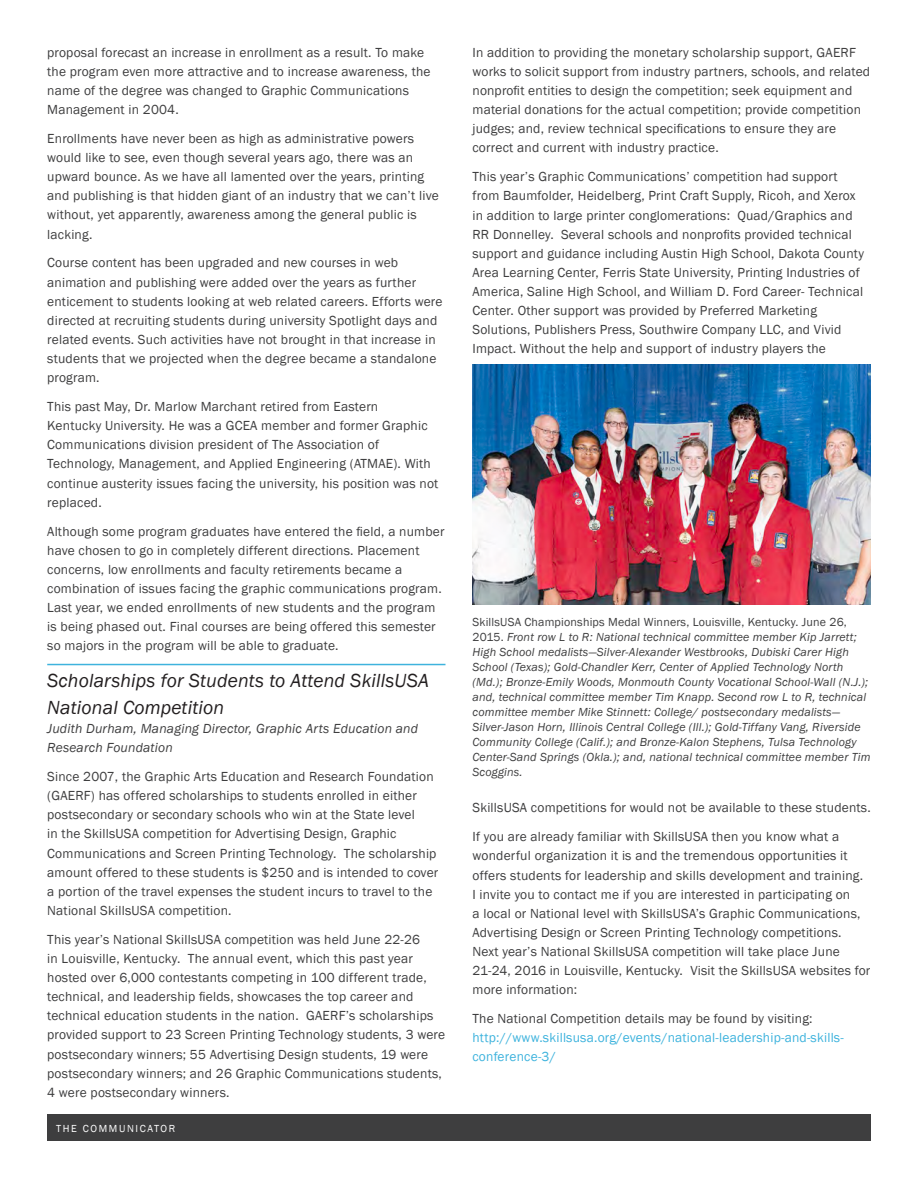
<style>
.page{position:relative;width:918px;height:1188px;background:#fff}
.page>*{position:absolute;margin:0;border:0;box-sizing:border-box;transform-origin:0 0}
.t1{font:italic 19.5px/27px "Franklin Gothic";letter-spacing:.01em;color:#231f20}
.t2{font:13.5px/19.2px "Franklin Gothic";letter-spacing:.015em;color:#3e3e3f}
.t3{font:13.5px/19.2px "Franklin Gothic";letter-spacing:.015em;color:#3eb3dd}
.t4{font:italic 13.5px/19.2px "Franklin Gothic";letter-spacing:.015em;color:#3e3e3f}
.t5{font:italic 12px/15px "Franklin Gothic";letter-spacing:.015em;color:#3e3e3f}
.t6{font:10.5px "Franklin Gothic";letter-spacing:.155em;color:#fff}
.s1{font-style:normal}
.s2{color:#3e3e3f}
</style>
<div class="page">
<div style="left:47px;top:1115px;width:824px;height:26px;background:#3e3e3f"></div>
<hr style="left:47px;top:664px;width:399px;height:1px;background:#3eb3dd">
<img style="left:472px;top:365px;width:399px;height:239px">
<p class="t2" style="left:47px;top:43px;width:385px">proposal forecast an increase in enrollment as a result. To make the program even more attractive and to increase awareness, the name of the degree was changed to Graphic Communications Management in 2004.</p>
<p class="t2" style="left:47px;top:129px;width:393px">Enrollments have never been as high as administrative powers would like to see, even though several years ago, there was an upward bounce. As we have all lamented over the years, printing and publishing is that hidden giant of an industry that we can’t live without, yet apparently, awareness among the general public is lacking.</p>
<p class="t2" style="left:47px;top:254px;width:397px">Course content has been upgraded and new courses in web animation and publishing were added over the years as further enticement to students looking at web related careers. Efforts were directed at recruiting students during university Spotlight days and related events. Such activities have not brought in that increase in students that we projected when the degree became a standalone program.</p>
<p class="t2" style="left:47px;top:397px;width:393px">This past May, Dr. Marlow Marchant retired from Eastern<br>Kentucky University. He was a GCEA member and former Graphic Communications division president of The Association of Technology, Management, and Applied Engineering (ATMAE). With continue austerity issues facing the university, his position was not replaced.</p>
<p class="t2" style="left:47px;top:522px;width:399px">Although some program graduates have entered the field, a number have chosen to go in completely different directions. Placement concerns, low enrollments and faculty retirements became a combination of issues facing the graphic communications program.<br>Last year, we ended enrollments of new students and the program is being phased out. Final courses are being offered this semester so majors in the program will be able to graduate.</p>
<p class="t1" style="left:47px;top:667px;width:383px">Scholarships for Students to Attend SkillsUSA<br>National Competition</p>
<p class="t4" style="left:47px;top:719px;width:372px">Judith Durham, Managing Director, Graphic Arts Education and<br>Research Foundation</p>
<p class="t2" style="left:47px;top:767px;width:393px">Since 2007, the Graphic Arts Education and Research Foundation (GAERF) has offered scholarships to students enrolled in either postsecondary or secondary schools who win at the State level<br>in the SkillsUSA competition for Advertising Design, Graphic Communications and Screen Printing Technology. The scholarship amount offered to these students is $250 and is intended to cover a portion of the travel expenses the student incurs to travel to the National SkillsUSA competition.</p>
<p class="t2" style="left:47px;top:930px;width:400px">This year’s National SkillsUSA competition was held June 22-26<br>in Louisville, Kentucky. The annual event, which this past year hosted over 6,000 contestants competing in 100 different trade, technical, and leadership fields, showcases the top career and technical education students in the nation. GAERF’s scholarships provided support to 23 Screen Printing Technology students, 3 were postsecondary winners; 55 Advertising Design students, 19 were postsecondary winners; and 26 Graphic Communications students, 4 were postsecondary winners.</p>
<p class="t6" style="left:56px;top:1122px;width:121px">THE COMMUNICATOR</p>
<p class="t2" style="left:473px;top:43px;width:399px">In addition to providing the monetary scholarship support, GAERF works to solicit support from industry partners, schools, and related nonprofit entities to design the competition; seek equipment and material donations for the actual competition; provide competition judges; and, review technical specifications to ensure they are correct and current with industry practice.</p>
<p class="t2" style="left:473px;top:167px;width:393px">This year’s Graphic Communications’ competition had support from Baumfolder, Heidelberg, Print Craft Supply, Ricoh, and Xerox in addition to large printer conglomerations: Quad/Graphics and RR Donnelley. Several schools and nonprofits provided technical support and guidance including Austin High School, Dakota County Area Learning Center, Ferris State University, Printing Industries of America, Saline High School, and William D. Ford Career- Technical Center. Other support was provided by Preferred Marketing Solutions, Publishers Press, Southwire Company LLC, and Vivid Impact. Without the help and support of industry players the</p>
<p class="t5" style="left:472px;top:615px;width:400px"><span class="s1">SkillsUSA Championships Medal Winners, Louisville, Kentucky. June 26, 2015.</span> Front row L to R: National technical committee member Kip Jarrett; High School medalists—Silver-Alexander Westbrooks, Dubiski Carer High School (Texas); Gold-Chandler Kerr, Center of Applied Technology North (Md.); Bronze-Emily Woods, Monmouth County Vocational School-Wall (N.J.); and, technical committee member Tim Knapp. Second row L to R, technical committee member Mike Stinnett: College/ postsecondary medalists— Silver-Jason Horn, Illinois Central College (Ill.); Gold-Tiffany Vang, Riverside Community College (Calif.); and Bronze-Kalon Stephens, Tulsa Technology Center-Sand Springs (Okla.); and, national technical committee member Tim Scoggins.</p>
<p class="t2" style="left:473px;top:799px;width:400px">SkillsUSA competitions for would not be available to these students.</p>
<p class="t2" style="left:473px;top:827px;width:399px">If you are already familiar with SkillsUSA then you know what a wonderful organization it is and the tremendous opportunities it offers students for leadership and skills development and training.<br>I invite you to contact me if you are interested in participating on<br>a local or National level with SkillsUSA’s Graphic Communications, Advertising Design or Screen Printing Technology competitions.<br>Next year’s National SkillsUSA competition will take place June 21-24, 2016 in Louisville, Kentucky. Visit the SkillsUSA websites for more information:</p>
<p class="t3" style="left:473px;top:1009px;width:373px"><span class="s2">The National Competition details may be found by visiting: </span>http://www.skillsusa.org/events/national-leadership-and-skills&shy;conference-3/</p>
</div>
